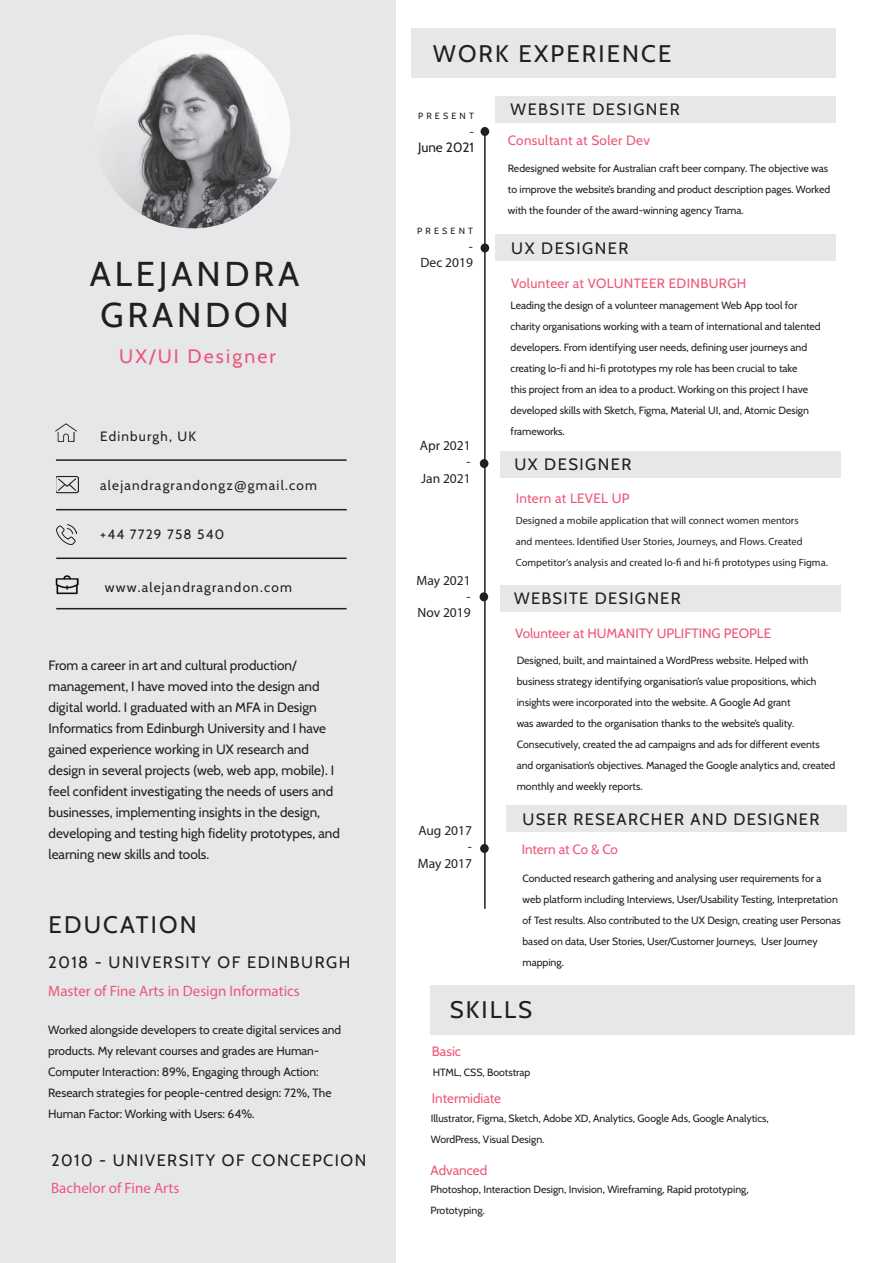
<style>
.page{position:relative;width:893px;height:1263px;background:#fff}
.page>*{position:absolute;margin:0;border:0;box-sizing:border-box;transform-origin:0 0}
.t1{font:34.5px "Cabin";letter-spacing:.11em;color:#231f20}
.t2{font:24px "Cabin";letter-spacing:.09em;color:#231f20}
.t3{font:19.5px "Cabin";letter-spacing:.11em;color:#ee567a}
.t4{font:16.5px "Cabin";letter-spacing:.09em;color:#231f20}
.t5{font:15px "Myriad Pro";color:#ee567a}
.t6{font:13.5px/21px "Cabin";color:#231f20}
.t7{font:13.5px "Cabin";letter-spacing:.09em;color:#231f20}
.t8{font:13.5px "Cabin";color:#ee567a}
.t9{font:13.5px "Cabin";letter-spacing:.025em;color:#ee567a}
.t10{font:13.5px "Myriad Pro";color:#231f20}
.t11{font:12px/21px "Cabin";color:#231f20}
.t12{font:10.5px/21px "Cabin";color:#231f20}
.t13{font:10.5px/21px "Myriad Pro";color:#231f20}
.t14{font:9px "Cabin";letter-spacing:.35em;color:#231f20}
.s1{font-family:"Acumin Variable Concept"}
</style>
<div class="page">
<div style="left:0;top:0;width:395px;height:1263px;background:#e6e7e9"></div>
<img style="left:100px;top:35px;width:190px;height:193px">
<hr style="left:56px;top:459px;width:291px;height:2px;background:#231f20">
<hr style="left:56px;top:509px;width:291px;height:1px;background:#231f20">
<hr style="left:56px;top:557px;width:291px;height:2px;background:#231f20">
<hr style="left:56px;top:608px;width:291px;height:1px;background:#231f20">
<img style="left:56px;top:476px;width:22px;height:18px">
<img style="left:56px;top:423px;width:20px;height:19px">
<div style="left:412px;top:29px;width:424px;height:49px;background:#e6e7e9"></div>
<div style="left:495px;top:235px;width:341px;height:26px;background:#e6e7e9"></div>
<div style="left:500px;top:451px;width:340px;height:26px;background:#e6e7e9"></div>
<div style="left:500px;top:585px;width:340px;height:27px;background:#e6e7e9"></div>
<div style="left:506px;top:805px;width:340px;height:26px;background:#e6e7e9"></div>
<hr style="left:484px;top:131px;width:2px;height:778px;background:#231f20">
<div style="left:481px;top:127px;width:8px;height:9px;background:#231f20;border-radius:50%"></div>
<div style="left:480px;top:459px;width:8px;height:9px;background:#231f20;border-radius:50%"></div>
<div style="left:480px;top:592px;width:8px;height:9px;background:#231f20;border-radius:50%"></div>
<img style="left:56px;top:524px;width:20px;height:20px">
<div style="left:480px;top:844px;width:9px;height:9px;background:#231f20;border-radius:50%"></div>
<img style="left:56px;top:575px;width:22px;height:20px">
<div style="left:431px;top:985px;width:423px;height:49px;background:#e6e7e9"></div>
<div style="left:495px;top:96px;width:341px;height:27px;background:#e6e7e9"></div>
<div style="left:481px;top:243px;width:8px;height:9px;background:#231f20;border-radius:50%"></div>
<p class="t1" style="left:90px;top:246px;width:211px">ALEJANDRA</p>
<p class="t1" style="left:100px;top:288px;width:190px">GRANDON</p>
<p class="t3" style="left:119px;top:341px;width:158px">UX/UI Designer</p>
<p class="t7" style="left:100px;top:426px;width:97px">Edinburgh, UK</p>
<p class="t7" style="left:100px;top:474px;width:218px">alejandragrandongz<span class="s1">@</span>gmail.com</p>
<p class="t7" style="left:100px;top:524px;width:126px">+44 7729 758 540</p>
<p class="t7" style="left:105px;top:576px;width:188px">www.alejandragrandon.com</p>
<p class="t6" style="left:49px;top:654px;width:293px">From a career in art and cultural production/ management, I have moved into the design and digital world. I graduated with an MFA in Design Informatics from Edinburgh University and I have gained experience working in UX research and design in several projects (web, web app, mobile). I feel confident investigating the needs of users and businesses, implementing insights in the design, developing and testing high fidelity prototypes, and learning new skills and tools.</p>
<p class="t2" style="left:49px;top:905px;width:149px">EDUCATION</p>
<p class="t4" style="left:48px;top:949px;width:304px">2018 - UNIVERSITY OF EDINBURGH</p>
<p class="t5" style="left:48px;top:981px;width:253px">Master of Fine Arts in Design Informatics</p>
<p class="t11" style="left:48px;top:1019px;width:295px">Worked alongside developers to create digital services and products. My relevant courses and grades are Human-Computer Interaction: 89%, Engaging through Action:<br>Research strategies for people-centred design: 72%, The Human Factor: Working with Users: 64%.</p>
<p class="t4" style="left:51px;top:1147px;width:317px">2010 - UNIVERSITY OF CONCEPCION</p>
<p class="t5" style="left:51px;top:1179px;width:130px">Bachelor of Fine Arts</p>
<p class="t2" style="left:433px;top:35px;width:240px">WORK EXPERIENCE</p>
<p class="t14" style="left:418px;top:109px;width:57px">PRESENT</p>
<p class="t10" style="left:470px;top:123px;width:6px">-</p>
<p class="t6" style="left:418px;top:136px;width:57px">June 2021</p>
<p class="t14" style="left:417px;top:224px;width:57px">PRESENT</p>
<p class="t10" style="left:469px;top:238px;width:6px">-</p>
<p class="t10" style="left:421px;top:254px;width:54px">Dec 2019</p>
<p class="t10" style="left:420px;top:437px;width:52px">Apr 2021</p>
<p class="t10" style="left:467px;top:453px;width:6px">-</p>
<p class="t10" style="left:421px;top:470px;width:51px">Jan 2021</p>
<p class="t10" style="left:416px;top:572px;width:56px">May 2021</p>
<p class="t10" style="left:467px;top:588px;width:6px">-</p>
<p class="t10" style="left:417px;top:604px;width:55px">Nov 2019</p>
<p class="t10" style="left:418px;top:822px;width:55px">Aug 2017</p>
<p class="t10" style="left:468px;top:839px;width:6px">-</p>
<p class="t10" style="left:418px;top:855px;width:56px">May 2017</p>
<p class="t4" style="left:511px;top:96px;width:171px">WEBSITE DESIGNER</p>
<p class="t9" style="left:508px;top:129px;width:144px">Consultant at Soler Dev</p>
<p class="t12" style="left:508px;top:157px;width:324px">Redesigned website for Australian craft beer company. The objective was to improve the website’s branding and product description pages. Worked with the founder of the award-winning agency Trama.</p>
<p class="t4" style="left:511px;top:235px;width:119px">UX DESIGNER</p>
<p class="t9" style="left:511px;top:272px;width:236px">Volunteer at VOLUNTEER EDINBURGH</p>
<p class="t12" style="left:511px;top:294px;width:312px">Leading the design of a volunteer management Web App tool for charity organisations working with a team of international and talented developers. From identifying user needs, defining user journeys and creating lo-fi and hi-fi prototypes my role has been crucial to take<br>this project from an idea to a product. Working on this project I have developed skills with Sketch, Figma, Material UI, and, Atomic Design frameworks.</p>
<p class="t4" style="left:514px;top:451px;width:119px">UX DESIGNER</p>
<p class="t9" style="left:516px;top:488px;width:115px">Intern at LEVEL UP</p>
<p class="t13" style="left:516px;top:510px;width:314px">Designed a mobile application that will connect women mentors<br>and mentees. Identified User Stories, Journeys, and Flows. Created<br>Competitor’s analysis and created lo-fi and hi-fi prototypes using Figma.</p>
<p class="t4" style="left:514px;top:586px;width:168px">WEBSITE DESIGNER</p>
<p class="t8" style="left:515px;top:623px;width:257px">Volunteer at HUMANITY UPLIFTING PEOPLE</p>
<p class="t12" style="left:517px;top:649px;width:320px">Designed, built, and maintained a WordPress website. Helped with business strategy identifying organisation’s value propositions, which insights were incorporated into the website. A Google Ad grant<br>was awarded to the organisation thanks to the website’s quality.<br>Consecutively, created the ad campaigns and ads for different events and organisation’s objectives. Managed the Google analytics and, created monthly and weekly reports.</p>
<p class="t4" style="left:522px;top:806px;width:298px">USER RESEARCHER AND DESIGNER</p>
<p class="t8" style="left:522px;top:838px;width:98px">Intern at Co &amp; Co</p>
<p class="t12" style="left:522px;top:867px;width:320px">Conducted research gathering and analysing user requirements for a web platform including Interviews, User/Usability Testing, Interpretation of Test results. Also contributed to the UX Design, creating user Personas based on data, User Stories, User/Customer Journeys, User Journey mapping.</p>
<p class="t2" style="left:450px;top:991px;width:84px">SKILLS</p>
<p class="t8" style="left:432px;top:1041px;width:31px">Basic</p>
<p class="t12" style="left:433px;top:1061px;width:99px">HTML, CSS, Bootstrap</p>
<p class="t8" style="left:432px;top:1088px;width:71px">Intermidiate</p>
<p class="t12" style="left:431px;top:1107px;width:339px">Illustrator, Figma, Sketch, Adobe XD, Analytics, Google Ads, Google Analytics,</p>
<p class="t12" style="left:431px;top:1128px;width:115px">WordPress, Visual Design.</p>
<p class="t8" style="left:431px;top:1160px;width:58px">Advanced</p>
<p class="t12" style="left:431px;top:1178px;width:320px">Photoshop, Interaction Design, Invision, Wireframing, Rapid prototyping,</p>
<p class="t12" style="left:431px;top:1199px;width:56px">Prototyping.</p>
</div>
